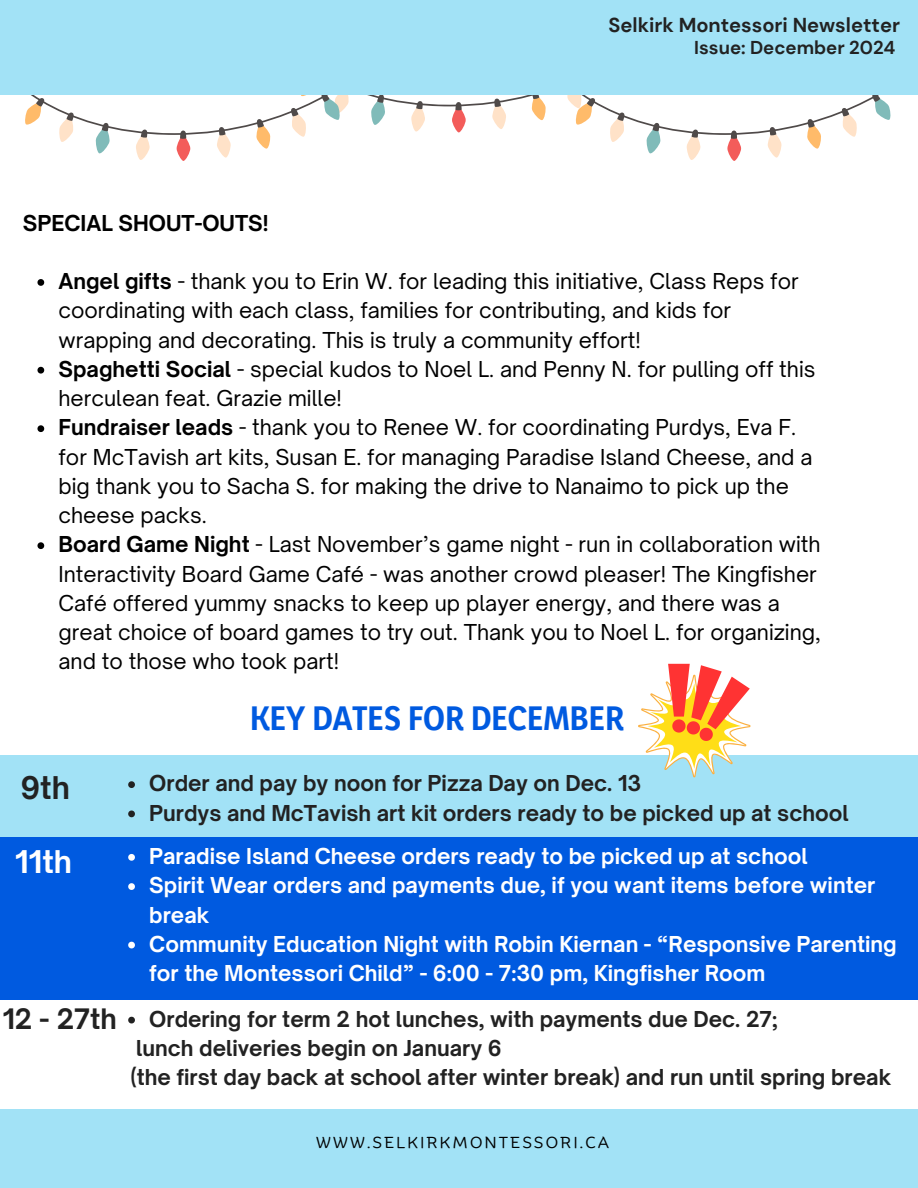
<style>
.page{position:relative;width:918px;height:1188px;background:#fff}
.page>*{position:absolute;margin:0;border:0;box-sizing:border-box;transform-origin:0 0}
.t1{font:36px "Yaldevi Colombo Bold 1";color:#005ae0}
.t2{font:700 30px "Open Sauce One";color:#fff}
.t3{font:700 30px "Open Sauce One";color:#222}
.t4{font:700 27px "Open Sauce One";color:#222}
.t5{font:21px/29.2px "Open Sauce One";color:#000}
.t6{font:700 21px/29.2px "Open Sauce One";color:#222}
.t7{font:700 21px/29.2px "Open Sauce One";color:#fff}
.t8{font:700 21px "Open Sauce One";color:#000}
.t9{font:700 20.1px "DM Sans";color:#222}
.t10{font:700 18.6px "DM Sans";color:#222}
.t11{font:15.45px "Binate Display";letter-spacing:.15em;color:#000}
.s1{font-weight:700}
</style>
<div class="page">
<div style="left:0;top:755px;width:918px;height:118px;background:#a2e2f6"></div>
<div style="left:0;top:837px;width:918px;height:163px;background:#005ae0"></div>
<div style="left:0;top:1109px;width:918px;height:79px;background:#a2e2f6"></div>
<svg style="left:0;top:94px;width:918px;height:66px"></svg>
<div style="left:0;top:0;width:918px;height:94px;background:#a2e2f6"></div>
<svg style="left:638px;top:664px;width:113px;height:113px"></svg>
<svg style="left:128px;top:781px;width:7px;height:7px"></svg>
<svg style="left:128px;top:811px;width:7px;height:6px"></svg>
<svg style="left:128px;top:854px;width:7px;height:7px"></svg>
<svg style="left:128px;top:883px;width:7px;height:7px"></svg>
<svg style="left:128px;top:942px;width:7px;height:6px"></svg>
<svg style="left:128px;top:1017px;width:7px;height:6px"></svg>
<svg style="left:37px;top:279px;width:7px;height:7px"></svg>
<svg style="left:37px;top:367px;width:7px;height:7px"></svg>
<svg style="left:37px;top:425px;width:7px;height:7px"></svg>
<svg style="left:37px;top:542px;width:7px;height:7px"></svg>
<p class="t8" style="left:23px;top:210px;width:247px">SPECIAL SHOUT-OUTS!</p>
<h6 class="t9" style="left:609px;top:12px;width:293px">Selkirk Montessori Newsletter</h6>
<p class="t10" style="left:694px;top:36px;width:203px">Issue: December 2024</p>
<p class="t5" style="left:59px;top:267px;width:764px"><span class="s1">Angel gifts</span> - thank you to Erin W. for leading this initiative, Class Reps for coordinating with each class, families for contributing, and kids for wrapping and decorating. This is truly a community effort!<br><span class="s1">Spaghetti Social</span> - special kudos to Noel L. and Penny N. for pulling off this herculean feat. Grazie mille!<br><span class="s1">Fundraiser leads</span> - thank you to Renee W. for coordinating Purdys, Eva F. for McTavish art kits, Susan E. for managing Paradise Island Cheese, and a big thank you to Sacha S. for making the drive to Nanaimo to pick up the cheese packs.<br><span class="s1">Board Game Night</span> - Last November’s game night - run in collaboration with Interactivity Board Game Café - was another crowd pleaser! The Kingfisher Café offered yummy snacks to keep up player energy, and there was a great choice of board games to try out. Thank you to Noel L. for organizing, and to those who took part!</p>
<p class="t1" style="left:250px;top:695px;width:375px">KEY DATES FOR DECEMBER</p>
<p class="t3" style="left:20px;top:769px;width:51px">9th</p>
<p class="t2" style="left:15px;top:843px;width:58px">11th</p>
<h1 class="t4" style="left:3px;top:1002px;width:116px">12 - 27th</h1>
<h2 class="t6" style="left:149px;top:769px;width:494px">Order and pay by noon for Pizza Day on Dec. 13</h2>
<p class="t6" style="left:149px;top:798px;width:701px">Purdys and McTavish art kit orders ready to be picked up at school</p>
<p class="t7" style="left:149px;top:841px;width:660px">Paradise Island Cheese orders ready to be picked up at school</p>
<h2 class="t7" style="left:149px;top:871px;width:728px">Spirit Wear orders and payments due, if you want items before winter break</h2>
<p class="t7" style="left:149px;top:929px;width:749px">Community Education Night with Robin Kiernan - “Responsive Parenting for the Montessori Child” - 6:00 - 7:30 pm, Kingfisher Room</p>
<p class="t6" style="left:149px;top:1004px;width:630px">Ordering for term 2 hot lunches, with payments due Dec. 27;</p>
<p class="t6" style="left:130px;top:1033px;width:762px">lunch deliveries begin on January 6<br>(the first day back at school after winter break) and run until spring break</p>
<h4 class="t11" style="left:316px;top:1128px;width:295px">WWW.SELKIRKMONTESSORI.CA</h4>
</div>
